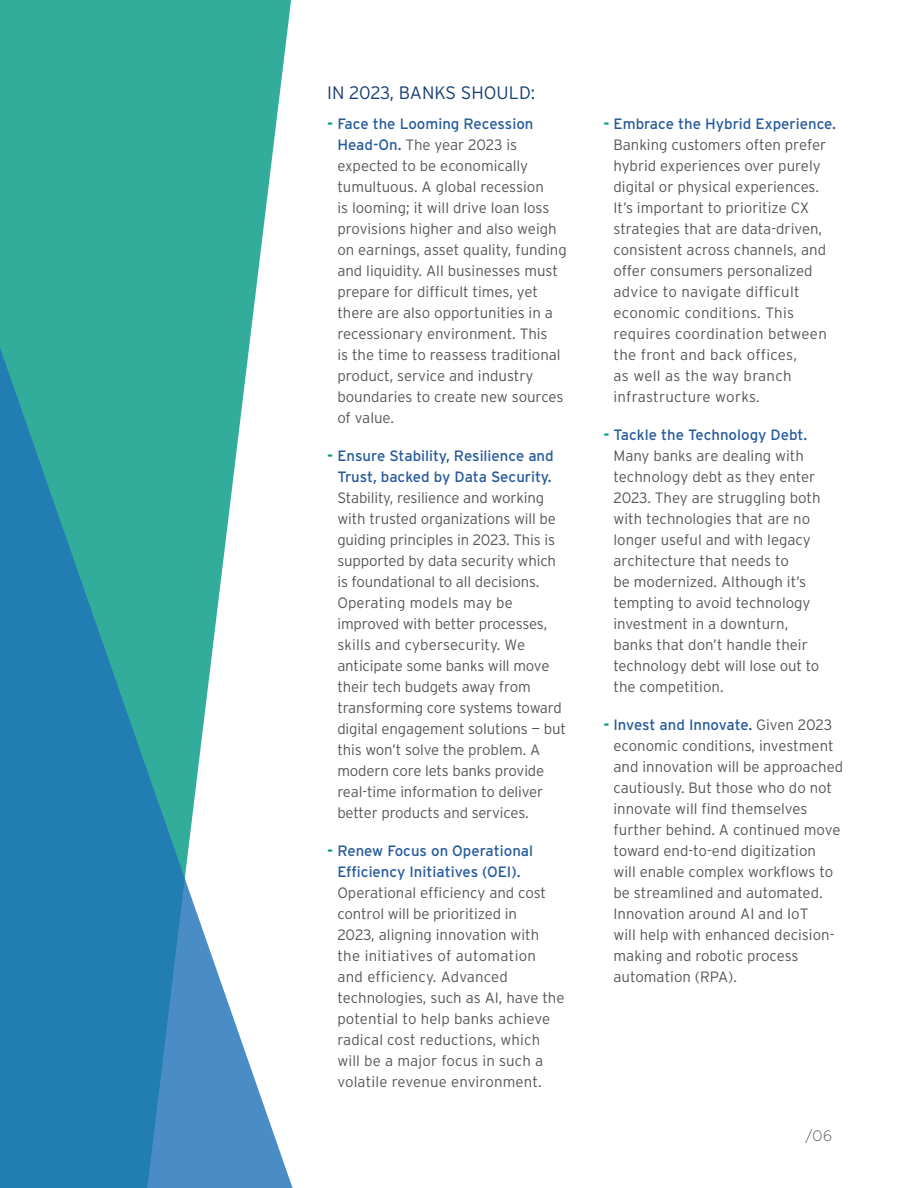
<style>
.page{position:relative;width:918px;height:1188px;background:#fff}
.page>*{position:absolute;margin:0;border:0;box-sizing:border-box;transform-origin:0 0}
.t1{font:300 18px "Interstate";color:#193f76}
.t2{font:300 15px/21px "Interstate";color:#575756}
.t3{font:15px/21px "Interstate";color:#275b9b;text-align:center}
.t4{font:300 15px "Geometria";color:#575756}
.s1{font-weight:700;color:#009982}
.s2{font-weight:400;color:#275b9b}
</style>
<div class="page">
<div style="left:0;top:0;width:292px;height:311px;background:#33ad9b"></div>
<svg style="left:0;top:311px;width:293px;height:877px"></svg>
<p class="t1" style="left:327px;top:82px;width:209px">IN 2023, BANKS SHOULD:</p>
<p class="t2" style="left:337px;top:113px;width:231px;text-indent:-10px"><span class="s1">-</span> <span class="s2">Face the Looming Recession<br>Head-On.</span> The year 2023 is expected to be economically tumultuous. A global recession<br>is looming; it will drive loan loss provisions higher and also weigh on earnings, asset quality, funding and liquidity. All businesses must prepare for difficult times, yet there are also opportunities in a recessionary environment. This<br>is the time to reassess traditional product, service and industry boundaries to create new sources of value.</p>
<p class="t3" style="left:327px;top:445px;width:228px"><span class="s1">-</span> Ensure Stability, Resilience and<br>Trust, backed by Data Security.</p>
<p class="t2" style="left:337px;top:487px;width:230px">Stability, resilience and working with trusted organizations will be guiding principles in 2023. This is supported by data security which is foundational to all decisions.<br>Operating models may be improved with better processes, skills and cybersecurity. We anticipate some banks will move their tech budgets away from transforming core systems toward digital engagement solutions — but this won’t solve the problem. A modern core lets banks provide real-time information to deliver better products and services.</p>
<p class="t3" style="left:327px;top:840px;width:207px"><span class="s1">-</span> Renew Focus on Operational<br>Efficiency Initiatives (OEI).</p>
<p class="t2" style="left:337px;top:882px;width:229px">Operational efficiency and cost control will be prioritized in<br>2023, aligning innovation with the initiatives of automation and efficiency. Advanced technologies, such as AI, have the potential to help banks achieve radical cost reductions, which will be a major focus in such a volatile revenue environment.</p>
<p class="t2" style="left:614px;top:113px;width:224px;text-indent:-10px"><span class="s1">-</span> <span class="s2">Embrace the Hybrid Experience.<br></span>Banking customers often prefer hybrid experiences over purely digital or physical experiences.<br>It’s important to prioritize CX strategies that are data-driven, consistent across channels, and offer consumers personalized advice to navigate difficult economic conditions. This requires coordination between the front and back offices,<br>as well as the way branch infrastructure works.</p>
<p class="t2" style="left:614px;top:424px;width:209px;text-indent:-10px"><span class="s1">-</span> <span class="s2">Tackle the Technology Debt.<br></span>Many banks are dealing with technology debt as they enter<br>2023. They are struggling both with technologies that are no longer useful and with legacy architecture that needs to<br>be modernized. Although it’s tempting to avoid technology investment in a downturn, banks that don’t handle their technology debt will lose out to the competition.</p>
<p class="t2" style="left:614px;top:714px;width:231px;text-indent:-10px"><span class="s1">-</span> <span class="s2">Invest and Innovate.</span> Given 2023 economic conditions, investment and innovation will be approached cautiously. But those who do not innovate will find themselves further behind. A continued move toward end-to-end digitization<br>will enable complex workflows to be streamlined and automated.<br>Innovation around AI and IoT<br>will help with enhanced decision&shy;making and robotic process automation (RPA).</p>
<p class="t4" style="left:805px;top:1127px;width:29px">/06</p>
</div>
